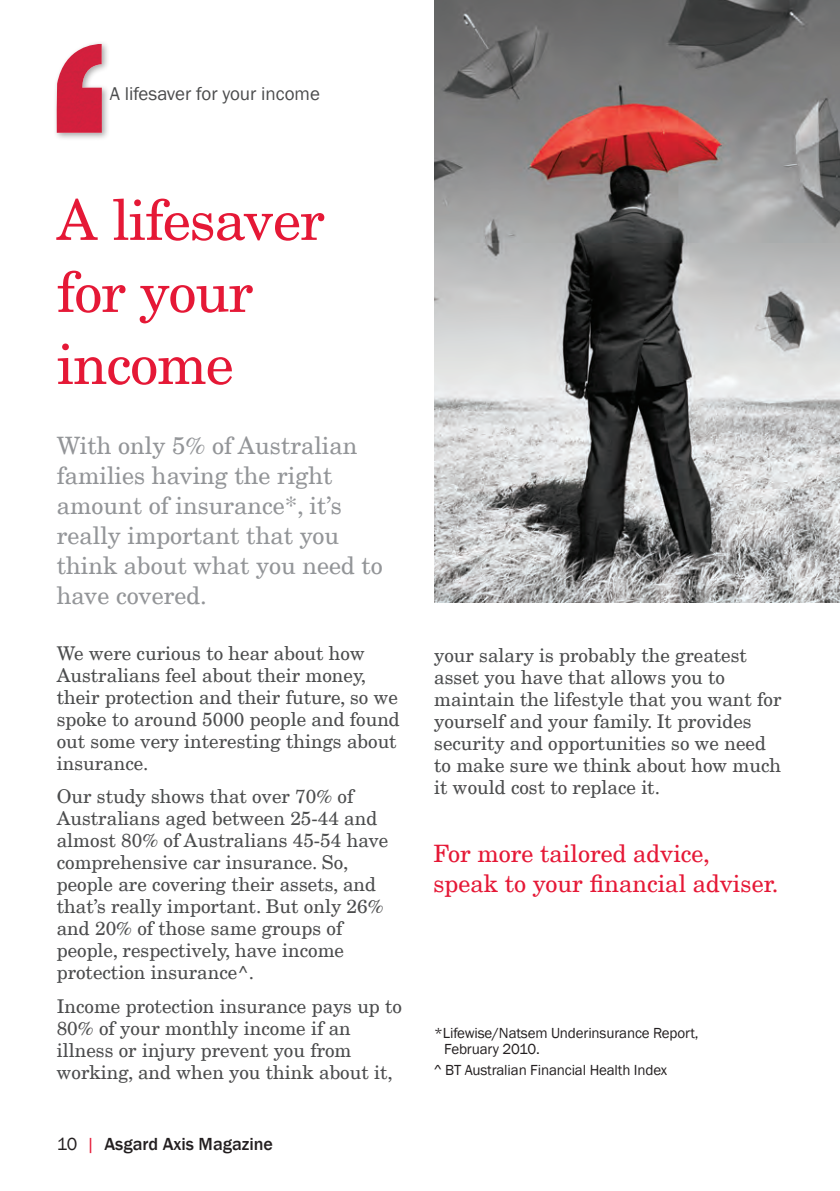
<style>
.page{position:relative;width:840px;height:1191px;background:#fff}
.page>*{position:absolute;margin:0;border:0;box-sizing:border-box;transform-origin:0 0}
.t1{font:56px/72px "New Century Schlbk LT Std";letter-spacing:-.02em;color:#e51836}
.t2{font:24px/30px "New Century Schlbk LT Std";color:#939598}
.t3{font:24px/30px "New Century Schlbk LT Std";color:#e51836}
.t4{font:19px/22px "New Century Schlbk LT Std";color:#4b4c4d}
.t5{font:19px "Franklin Gothic";color:#4b4c4d}
.t6{font:500 18px "Franklin Gothic";color:#231f20}
.t7{font:15px/16px "Franklin Gothic";letter-spacing:-.01em;color:#231f20}
.s1{font-weight:400}
.s2{font-weight:400;color:#e51836}
</style>
<div class="page">
<div style="left:53px;top:40px;width:57px;height:101px;background:#231f20;opacity:.4"></div>
<svg style="left:57px;top:42px;width:45px;height:2px"></svg>
<img style="left:57px;top:44px;width:45px;height:89px">
<img style="left:434px;top:0;width:405px;height:602px">
<p class="t5" style="left:110px;top:82px;width:212px">A lifesaver for your income</p>
<h1 class="t1" style="left:57px;top:184px;width:269px">A lifesaver for your income</h1>
<p class="t2" style="left:57px;top:431px;width:327px">With only 5% of Australian families having the right amount of insurance*, it’s really important that you think about what you need to have covered.</p>
<p class="t4" style="left:57px;top:642px;width:344px">We were curious to hear about how<br>Australians feel about their money, their protection and their future, so we spoke to around 5000 people and found out some very interesting things about insurance.</p>
<p class="t4" style="left:57px;top:785px;width:333px">Our study shows that over 70% of Australians aged between 25-44 and almost 80% of Australians 45-54 have comprehensive car insurance. So, people are covering their assets, and that’s really important. But only 26% and 20% of those same groups of people, respectively, have income protection insurance^.</p>
<p class="t4" style="left:57px;top:994px;width:346px">Income protection insurance pays up to 80% of your monthly income if an illness or injury prevent you from working, and when you think about it,</p>
<p class="t6" style="left:57px;top:1133px;width:218px"><span class="s1">10</span> <span class="s2">|</span> Asgard Axis Magazine</p>
<p class="t4" style="left:434px;top:643px;width:348px">your salary is probably the greatest asset you have that allows you to maintain the lifestyle that you want for yourself and your family. It provides security and opportunities so we need to make sure we think about how much it would cost to replace it.</p>
<p class="t3" style="left:433px;top:838px;width:346px">For more tailored advice, speak to your financial adviser.</p>
<p class="t7" style="left:444px;top:1025px;width:256px;text-indent:-10px">*Lifewise/Natsem Underinsurance Report,<br>February 2010.</p>
<p class="t7" style="left:434px;top:1062px;width:234px">^ BT Australian Financial Health Index</p>
</div>
